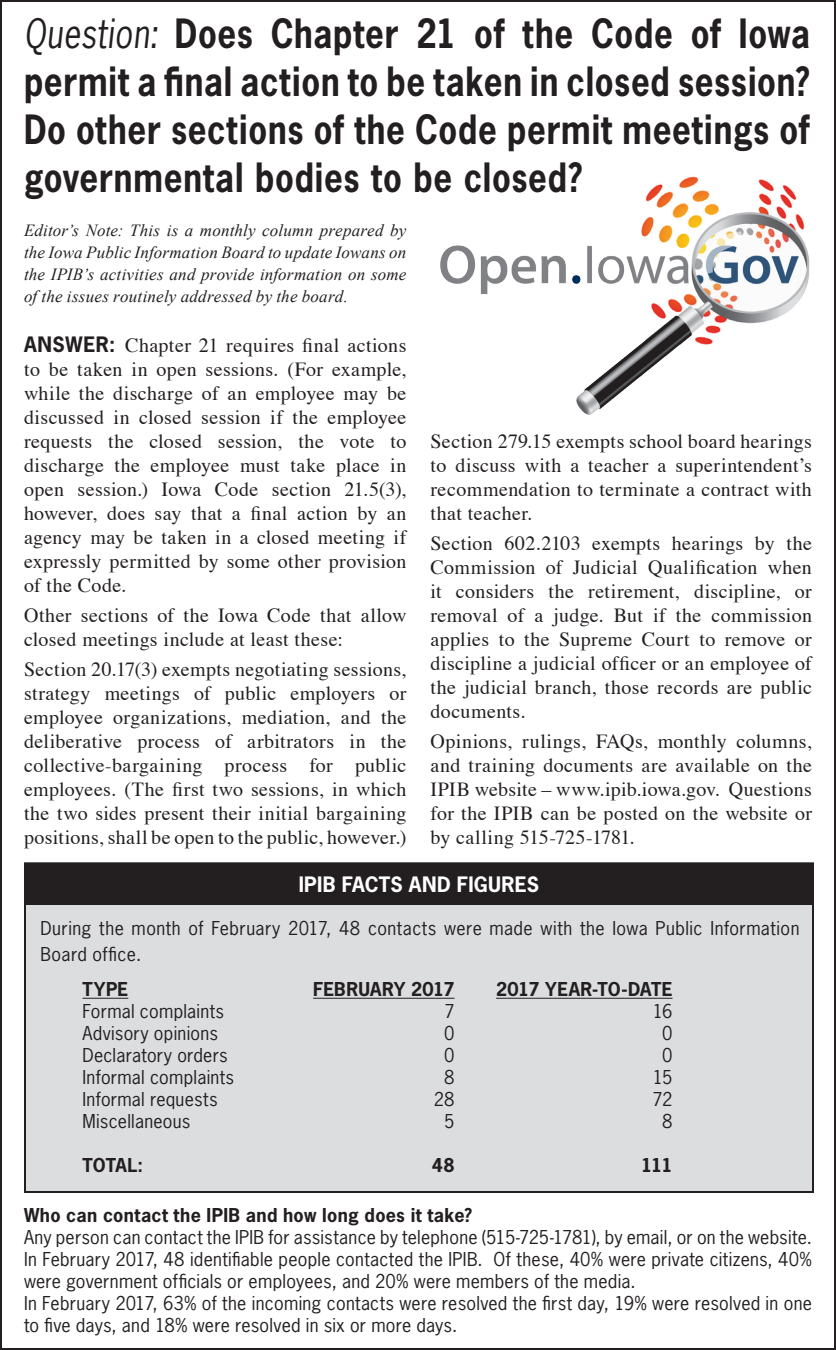
<style>
.page{position:relative;width:836px;height:1350px;background:#fff}
.page>*{position:absolute;margin:0;border:0;box-sizing:border-box;transform-origin:0 0}
.t1{font:700 38px/48px "News Gothic Std";letter-spacing:.025em;color:#231f20;text-align:justify;scale:.87 1}
.t2{font:20px/24px "Times";letter-spacing:.02em;color:#231f20;text-align:justify}
.t3{font:700 20px "News Gothic Std";letter-spacing:.01em;color:#fff}
.t4{font:18px/22px "News Gothic Std";letter-spacing:.015em;color:#231f20}
.t5{font:700 18px "News Gothic Std";letter-spacing:.015em;color:#231f20}
.t6{font:italic 17px/22px "Times New Roman";letter-spacing:.015em;color:#231f20;text-align:justify}
.s1{font-weight:400;font-style:italic}
.s2{font-family:"News Gothic Std";font-weight:700}
</style>
<div class="page">
<img style="left:440px;top:159px;width:396px;height:256px">
<div style="left:25px;top:863px;width:788px;height:329px;background:#dcdddf"></div>
<hr style="left:83px;top:998px;width:45px;height:1px;background:#231f20">
<hr style="left:313px;top:998px;width:142px;height:1px;background:#231f20">
<hr style="left:496px;top:998px;width:177px;height:1px;background:#231f20">
<div style="left:25px;top:863px;width:788px;height:42px;background:#231f20"></div>
<p class="t1" style="left:24px;top:9px;width:905px"><span class="s1">Question:</span> Does Chapter 21 of the Code of Iowa permit a final action to be taken in closed session?<br>Do other sections of the Code permit meetings of governmental bodies to be closed?</p>
<p class="t6" style="left:24px;top:219px;width:384px">Editor’s Note: This is a monthly column prepared by the Iowa Public Information Board to update Iowans on the IPIB’s activities and provide information on some of the issues routinely addressed by the board.</p>
<p class="t2" style="left:24px;top:332px;width:384px"><span class="s2">ANSWER:</span> Chapter 21 requires final actions to be taken in open sessions. (For example, while the discharge of an employee may be discussed in closed session if the employee requests the closed session, the vote to discharge the employee must take place in open session.) Iowa Code section 21.5(3), however, does say that a final action by an agency may be taken in a closed meeting if expressly permitted by some other provision of the Code.</p>
<p class="t2" style="left:24px;top:602px;width:384px">Other sections of the Iowa Code that allow closed meetings include at least these:</p>
<p class="t2" style="left:24px;top:656px;width:384px">Section 20.17(3) exempts negotiating sessions, strategy meetings of public employers or employee organizations, mediation, and the deliberative process of arbitrators in the collective-bargaining process for public employees. (The first two sessions, in which the two sides present their initial bargaining positions, shall be open to the public, however.)</p>
<p class="t2" style="left:430px;top:428px;width:383px">Section 279.15 exempts school board hearings to discuss with a teacher a superintendent’s recommendation to terminate a contract with that teacher.</p>
<p class="t2" style="left:430px;top:530px;width:383px">Section 602.2103 exempts hearings by the Commission of Judicial Qualification when it considers the retirement, discipline, or removal of a judge. But if the commission applies to the Supreme Court to remove or discipline a judicial officer or an employee of the judicial branch, those records are public documents.</p>
<p class="t2" style="left:430px;top:728px;width:383px">Opinions, rulings, FAQs, monthly columns, and training documents are available on the IPIB website – www.ipib.iowa.gov. Questions for the IPIB can be posted on the website or by calling 515-725-1781.</p>
<p class="t3" style="left:299px;top:871px;width:242px">IPIB FACTS AND FIGURES</p>
<p class="t4" style="left:41px;top:915px;width:760px;line-height:26px">During the month of February 2017, 48 contacts were made with the Iowa Public Information<br>Board office.</p>
<p class="t5" style="left:83px;top:978px;width:47px">TYPE</p>
<p class="t5" style="left:313px;top:978px;width:143px">FEBRUARY 2017</p>
<p class="t5" style="left:496px;top:978px;width:178px">2017 YEAR-TO-DATE</p>
<p class="t4" style="left:83px;top:1001px;width:143px">Formal complaints</p>
<p class="t4" style="left:444px;top:1001px;width:12px">7</p>
<p class="t4" style="left:653px;top:1001px;width:21px">16</p>
<p class="t4" style="left:83px;top:1023px;width:137px">Advisory opinions</p>
<p class="t4" style="left:444px;top:1023px;width:12px">0</p>
<p class="t4" style="left:662px;top:1023px;width:12px">0</p>
<p class="t4" style="left:83px;top:1045px;width:147px">Declaratory orders</p>
<p class="t4" style="left:444px;top:1045px;width:12px">0</p>
<p class="t4" style="left:662px;top:1045px;width:12px">0</p>
<p class="t4" style="left:83px;top:1067px;width:153px">Informal complaints</p>
<p class="t4" style="left:444px;top:1067px;width:12px">8</p>
<p class="t4" style="left:653px;top:1067px;width:21px">15</p>
<p class="t4" style="left:83px;top:1089px;width:137px">Informal requests</p>
<p class="t4" style="left:434px;top:1089px;width:22px">28</p>
<p class="t4" style="left:652px;top:1089px;width:22px">72</p>
<p class="t4" style="left:83px;top:1111px;width:109px">Miscellaneous</p>
<p class="t4" style="left:444px;top:1111px;width:12px">5</p>
<p class="t4" style="left:662px;top:1111px;width:12px">8</p>
<p class="t5" style="left:83px;top:1154px;width:62px">TOTAL:</p>
<p class="t5" style="left:432px;top:1154px;width:24px">48</p>
<p class="t5" style="left:641px;top:1154px;width:33px">111</p>
<p class="t5" style="left:24px;top:1203px;width:450px">Who can contact the IPIB and how long does it take?</p>
<p class="t4" style="left:24px;top:1226px;width:790px;text-align:justify">Any person can contact the IPIB for assistance by telephone (515-725-1781), by email, or on the website.<br>In February 2017, 48 identifiable people contacted the IPIB. Of these, 40% were private citizens, 40% were government officials or employees, and 20% were members of the media.</p>
<p class="t4" style="left:24px;top:1292px;width:790px">In February 2017, 63% of the incoming contacts were resolved the first day, 19% were resolved in one to five days, and 18% were resolved in six or more days.</p>
</div>
